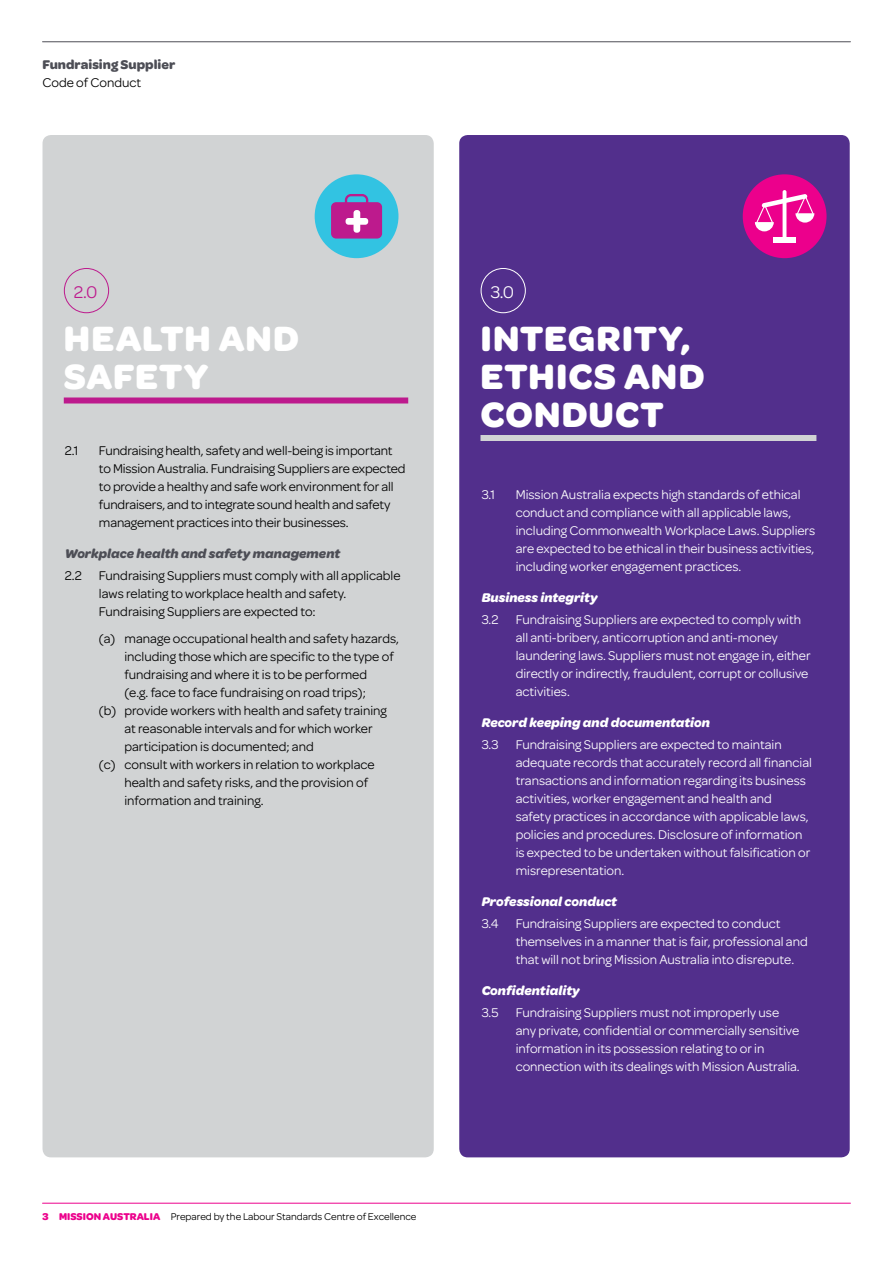
<style>
.page{position:relative;width:893px;height:1263px;background:#fff}
.page>*{position:absolute;margin:0;border:0;box-sizing:border-box;transform-origin:0 0}
.t1{font:700 37.5px/37.5px "Omnes";letter-spacing:.025em;color:#fff}
.t2{font:18px "Omnes";color:#bd1a8d}
.t3{font:18px "Omnes";color:#fff}
.t4{font:13.5px/18px "Omnes";color:#fff}
.t5{font:13.5px/18px "Omnes";color:#000}
.t6{font:italic 700 13.5px "Omnes";color:#fff}
.t7{font:italic 700 13.5px "Omnes";color:#4d4e56}
.t8{font:700 13.5px "Omnes";color:#4d4e56}
.t9{font:10.5px "Omnes";color:#000}
.s1{font-weight:700;color:#ec008c}
</style>
<div class="page">
<hr style="left:43px;top:41px;width:807px;height:1px;background:#4d4e56">
<hr style="left:43px;top:1203px;width:807px;height:1px;background:#ec008c">
<div style="left:43px;top:135px;width:391px;height:1022px;background:#d1d3d4;border-radius:9px"></div>
<div style="left:459px;top:135px;width:391px;height:1022px;background:#522f8c;border-radius:9px"></div>
<div style="left:64px;top:397px;width:344px;height:6px;background:#bd1a8d"></div>
<div style="left:480px;top:435px;width:336px;height:6px;background:#d1d3d4"></div>
<div style="left:64px;top:268px;width:45px;height:45px;border:1px solid #bd1a8d;border-radius:50%"></div>
<div style="left:481px;top:268px;width:45px;height:45px;border:1px solid #fff;border-radius:50%"></div>
<div style="left:743px;top:174px;width:83px;height:84px;background:#ec008c;border-radius:50%"></div>
<div style="left:315px;top:174px;width:83px;height:84px;background:#32c3e2;border-radius:50%"></div>
<svg style="left:755px;top:194px;width:59px;height:37px"></svg>
<hr style="left:783px;top:190px;width:3px;height:51px;background:#fff;border-radius:2px">
<div style="left:773px;top:237px;width:23px;height:5px;background:#fff"></div>
<div style="left:331px;top:202px;width:51px;height:37px;background:#bd1a8d;border-radius:5px"></div>
<svg style="left:345px;top:194px;width:23px;height:23px"></svg>
<div style="left:354px;top:210px;width:6px;height:23px;background:#fff;border-radius:3px"></div>
<div style="left:346px;top:218px;width:22px;height:7px;background:#fff;border-radius:3px"></div>
<p class="t8" style="left:43px;top:57px;width:134px">Fundraising Supplier</p>
<p class="t5" style="left:43px;top:74px;width:100px">Code of Conduct</p>
<h2 class="t2" style="left:74px;top:282px;width:25px">2.0</h2>
<h2 class="t3" style="left:491px;top:282px;width:25px">3.0</h2>
<h1 class="t1" style="left:64px;top:320px;width:237px">HEALTH AND<br>SAFETY</h1>
<h1 class="t1" style="left:480px;top:320px;width:226px">INTEGRITY,<br>ETHICS AND<br>CONDUCT</h1>
<p class="t5" style="left:65px;top:442px;width:15px">2.1</p>
<p class="t5" style="left:99px;top:442px;width:308px">Fundraising health, safety and well-being is important to Mission Australia. Fundraising Suppliers are expected to provide a healthy and safe work environment for all fundraisers, and to integrate sound health and safety management practices into their businesses.</p>
<p class="t7" style="left:65px;top:546px;width:277px">Workplace health and safety management</p>
<p class="t5" style="left:65px;top:567px;width:18px">2.2</p>
<p class="t5" style="left:99px;top:567px;width:303px">Fundraising Suppliers must comply with all applicable laws relating to workplace health and safety.<br>Fundraising Suppliers are expected to:</p>
<p class="t5" style="left:99px;top:629px;width:302px">(a) manage occupational health and safety hazards,</p>
<p class="t5" style="left:124px;top:647px;width:271px">including those which are specific to the type of</p>
<p class="t5" style="left:124px;top:665px;width:244px">fundraising and where it is to be performed</p>
<p class="t5" style="left:124px;top:683px;width:243px">(e.g. face to face fundraising on road trips);</p>
<p class="t5" style="left:99px;top:701px;width:289px">(b) provide workers with health and safety training</p>
<p class="t5" style="left:124px;top:719px;width:250px">at reasonable intervals and for which worker</p>
<p class="t5" style="left:124px;top:737px;width:191px">participation is documented; and</p>
<p class="t5" style="left:99px;top:755px;width:277px">(c) consult with workers in relation to workplace</p>
<p class="t5" style="left:124px;top:773px;width:245px">health and safety risks, and the provision of</p>
<p class="t5" style="left:124px;top:791px;width:141px">information and training.</p>
<p class="t9" style="left:43px;top:1211px;width:375px"><span class="s1">3 MISSION AUSTRALIA</span> Prepared by the Labour Standards Centre of Excellence</p>
<p class="t4" style="left:482px;top:486px;width:15px">3.1</p>
<p class="t4" style="left:516px;top:486px;width:301px">Mission Australia expects high standards of ethical conduct and compliance with all applicable laws, including Commonwealth Workplace Laws. Suppliers are expected to be ethical in their business activities, including worker engagement practices.</p>
<p class="t6" style="left:482px;top:590px;width:118px">Business integrity</p>
<p class="t4" style="left:482px;top:611px;width:18px">3.2</p>
<p class="t4" style="left:516px;top:611px;width:296px">Fundraising Suppliers are expected to comply with all anti-bribery, anticorruption and anti-money laundering laws. Suppliers must not engage in, either directly or indirectly, fraudulent, corrupt or collusive activities.</p>
<p class="t6" style="left:482px;top:715px;width:230px">Record keeping and documentation</p>
<p class="t4" style="left:482px;top:736px;width:18px">3.3</p>
<p class="t4" style="left:516px;top:736px;width:298px">Fundraising Suppliers are expected to maintain adequate records that accurately record all financial transactions and information regarding its business activities, worker engagement and health and<br>safety practices in accordance with applicable laws, policies and procedures. Disclosure of information is expected to be undertaken without falsification or misrepresentation.</p>
<p class="t6" style="left:482px;top:894px;width:137px">Professional conduct</p>
<p class="t4" style="left:482px;top:915px;width:18px">3.4</p>
<p class="t4" style="left:516px;top:915px;width:294px">Fundraising Suppliers are expected to conduct themselves in a manner that is fair, professional and that will not bring Mission Australia into disrepute.</p>
<p class="t6" style="left:482px;top:983px;width:100px">Confidentiality</p>
<p class="t4" style="left:482px;top:1004px;width:18px">3.5</p>
<p class="t4" style="left:516px;top:1004px;width:286px">Fundraising Suppliers must not improperly use any private, confidential or commercially sensitive information in its possession relating to or in connection with its dealings with Mission Australia.</p>
</div>
